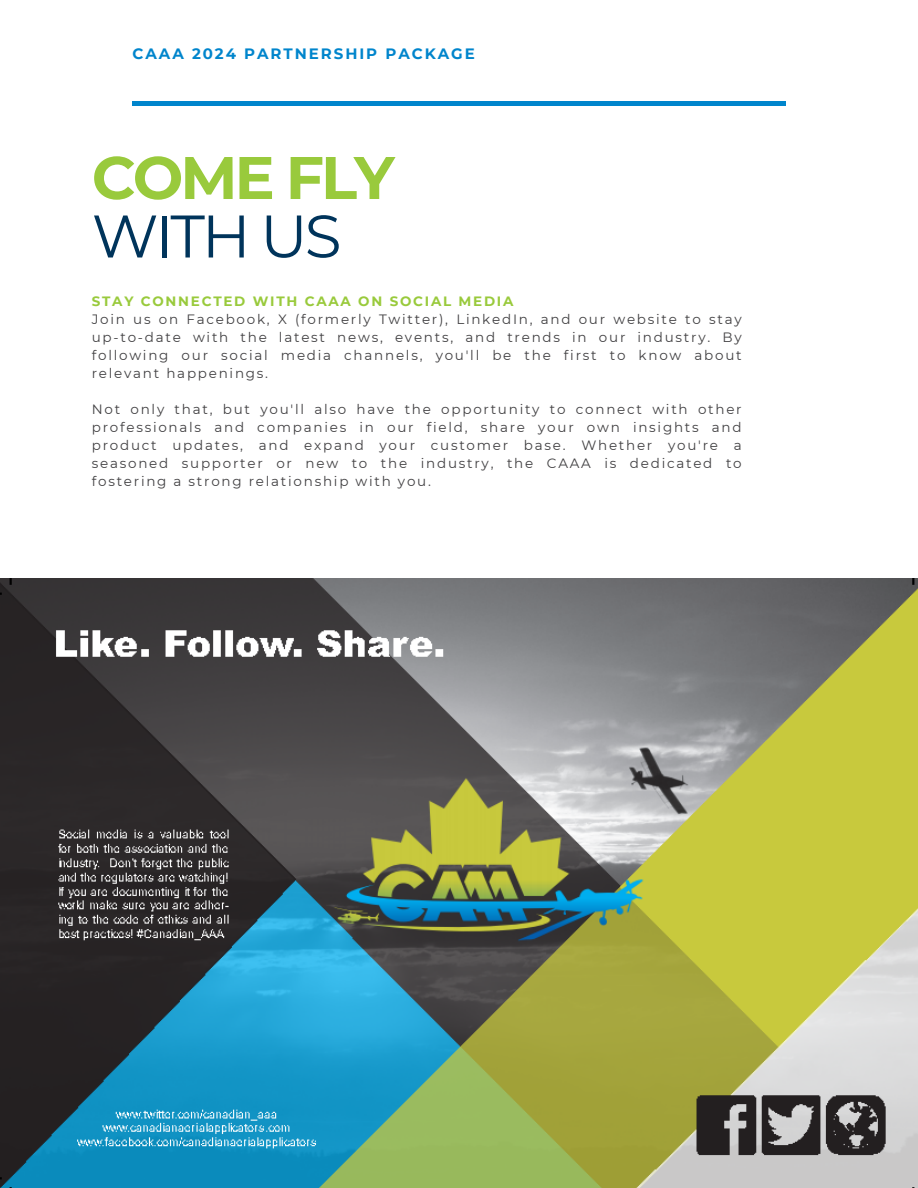
<style>
.page{position:relative;width:918px;height:1188px;background:#fff}
.page>*{position:absolute;margin:0;border:0;box-sizing:border-box;transform-origin:0 0}
.t1{font:700 60px "Montserrat";letter-spacing:-.05em;color:#99ca3c}
.t2{font:60px "Montserrat";letter-spacing:-.05em;color:#00345b}
.t3{font:700 15px "Montserrat";letter-spacing:.13em;color:#0085cc}
.t4{font:13.5px/18px "Montserrat";letter-spacing:.13em;color:#414042;text-align:justify}
.t5{font:700 13.5px "Montserrat";letter-spacing:.13em;color:#99ca3c}
</style>
<div class="page">
<img style="left:0;top:578px;width:918px;height:610px">
<hr style="left:132px;top:102px;width:654px;height:3px;background:#0085cc">
<p class="t3" style="left:133px;top:45px;width:344px">CAAA 2024 PARTNERSHIP PACKAGE</p>
<p class="t1" style="left:92px;top:141px;width:304px">COME FLY</p>
<p class="t2" style="left:92px;top:199px;width:251px">WITH US</p>
<p class="t5" style="left:92px;top:293px;width:423px">STAY CONNECTED WITH CAAA ON SOCIAL MEDIA</p>
<p class="t4" style="left:92px;top:310px;width:651px">Join us on Facebook, X (formerly Twitter), LinkedIn, and our website to stay up-to-date with the latest news, events, and trends in our industry. By following our social media channels, you'll be the first to know about relevant happenings.</p>
<p class="t4" style="left:92px;top:400px;width:651px">Not only that, but you'll also have the opportunity to connect with other professionals and companies in our field, share your own insights and product updates, and expand your customer base. Whether you're a seasoned supporter or new to the industry, the CAAA is dedicated to fostering a strong relationship with you.</p>
</div>
